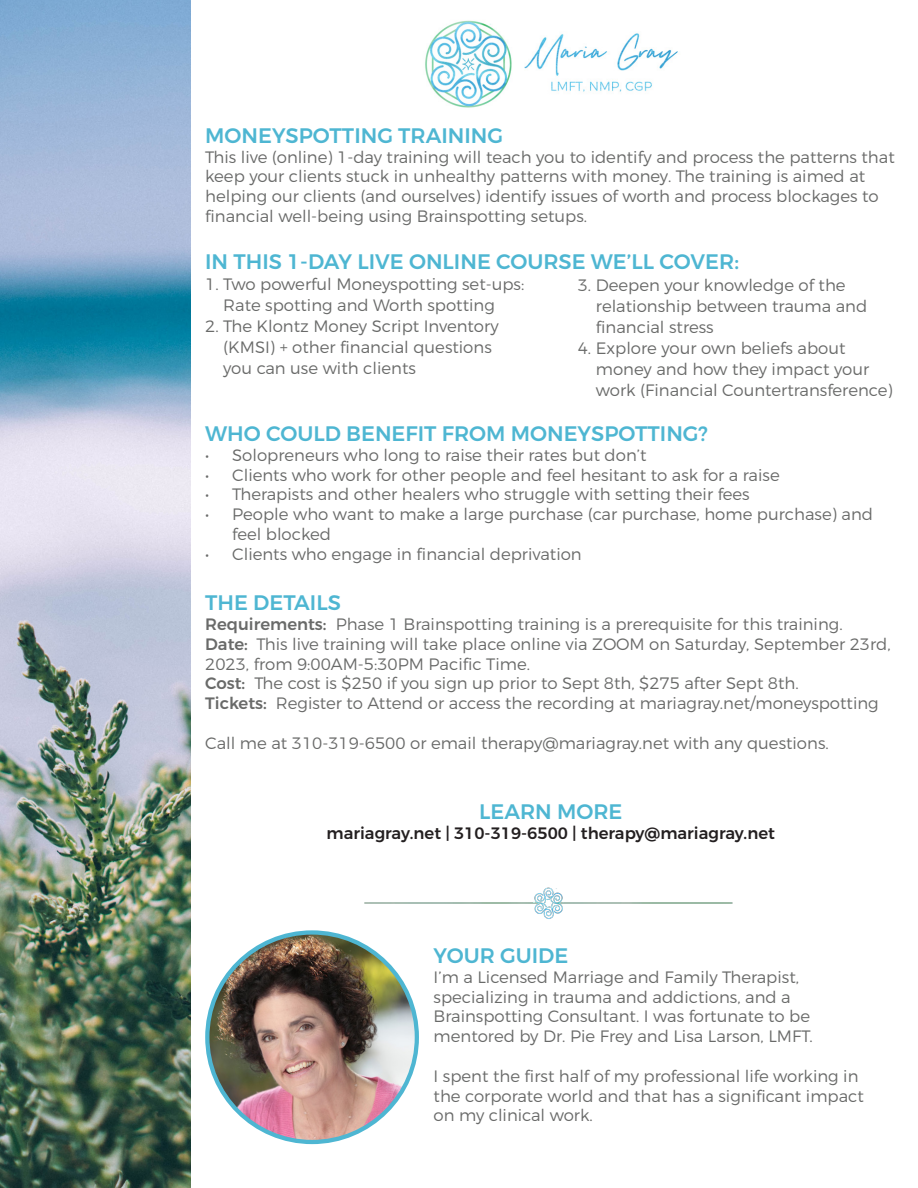
<style>
.page{position:relative;width:918px;height:1188px;background:#fff}
.page>*{position:absolute;margin:0;border:0;box-sizing:border-box;transform-origin:0 0}
.t1{font:500 21px "Montserrat";color:#4eb6d2}
.t2{font:300 16.5px/19.8px "Montserrat";color:#696a69}
.t3{font:500 16.5px "Montserrat";color:#231f20}
.s1{font-weight:500}
</style>
<div class="page">
<img style="left:0;top:0;width:191px;height:1188px">
<img style="left:364px;top:887px;width:369px;height:32px">
<img style="left:207px;top:932px;width:210px;height:210px;border-radius:105px">
<img style="left:425px;top:20px;width:253px;height:88px">
<p class="t1" style="left:205px;top:122px;width:300px">MONEYSPOTTING TRAINING</p>
<p class="t2" style="left:205px;top:146px;width:691px">This live (online) 1-day training will teach you to identify and process the patterns that keep your clients stuck in unhealthy patterns with money. The training is aimed at helping our clients (and ourselves) identify issues of worth and process blockages to financial well-being using Brainspotting setups.</p>
<p class="t1" style="left:205px;top:248px;width:535px">IN THIS 1-DAY LIVE ONLINE COURSE WE’LL COVER:</p>
<p class="t2" style="left:223px;top:273px;width:303px;line-height:21px;text-indent:-18px">1. Two powerful Moneyspotting set-ups:<br>Rate spotting and Worth spotting</p>
<p class="t2" style="left:223px;top:315px;width:277px;line-height:21px;text-indent:-18px">2. The Klontz Money Script Inventory (KMSI) + other financial questions you can use with clients</p>
<p class="t2" style="left:578px;top:275px;width:269px">3. Deepen your knowledge of the</p>
<p class="t2" style="left:596px;top:296px;width:273px">relationship between trauma and</p>
<p class="t2" style="left:596px;top:317px;width:119px">financial stress</p>
<p class="t2" style="left:596px;top:337px;width:298px;line-height:21px;text-indent:-18px">4. Explore your own beliefs about money and how they impact your work (Financial Countertransference)</p>
<p class="t1" style="left:205px;top:420px;width:504px">WHO COULD BENEFIT FROM MONEYSPOTTING?</p>
<p class="t2" style="left:205px;top:445px;width:443px">• Solopreneurs who long to raise their rates but don’t</p>
<p class="t2" style="left:205px;top:464px;width:576px">• Clients who work for other people and feel hesitant to ask for a raise</p>
<p class="t2" style="left:205px;top:484px;width:546px">• Therapists and other healers who struggle with setting their fees</p>
<p class="t2" style="left:232px;top:504px;width:642px;text-indent:-27px">• People who want to make a large purchase (car purchase, home purchase) and feel blocked</p>
<p class="t2" style="left:205px;top:544px;width:378px">• Clients who engage in financial deprivation</p>
<p class="t1" style="left:205px;top:590px;width:137px">THE DETAILS</p>
<p class="t2" style="left:205px;top:614px;width:639px"><span class="s1">Requirements:</span> Phase 1 Brainspotting training is a prerequisite for this training.</p>
<p class="t2" style="left:205px;top:634px;width:687px"><span class="s1">Date:</span> This live training will take place online via ZOOM on Saturday, September 23rd,<br>2023, from 9:00AM-5:30PM Pacific Time.</p>
<p class="t2" style="left:205px;top:673px;width:675px"><span class="s1">Cost:</span> The cost is $250 if you sign up prior to Sept 8th, $275 after Sept 8th.<br><span class="s1">Tickets:</span> Register to Attend or access the recording at mariagray.net/moneyspotting</p>
<p class="t2" style="left:205px;top:733px;width:625px">Call me at 310-319-6500 or email therapy@mariagray.net with any questions.</p>
<p class="t1" style="left:479px;top:798px;width:145px">LEARN MORE</p>
<p class="t3" style="left:327px;top:823px;width:450px">mariagray.net | 310-319-6500 | therapy@mariagray.net</p>
<p class="t1" style="left:434px;top:943px;width:136px">YOUR GUIDE</p>
<p class="t2" style="left:434px;top:967px;width:381px">I’m a Licensed Marriage and Family Therapist, specializing in trauma and addictions, and a Brainspotting Consultant. I was fortunate to be mentored by Dr. Pie Frey and Lisa Larson, LMFT.</p>
<p class="t2" style="left:434px;top:1066px;width:432px">I spent the first half of my professional life working in the corporate world and that has a significant impact on my clinical work.</p>
</div>
